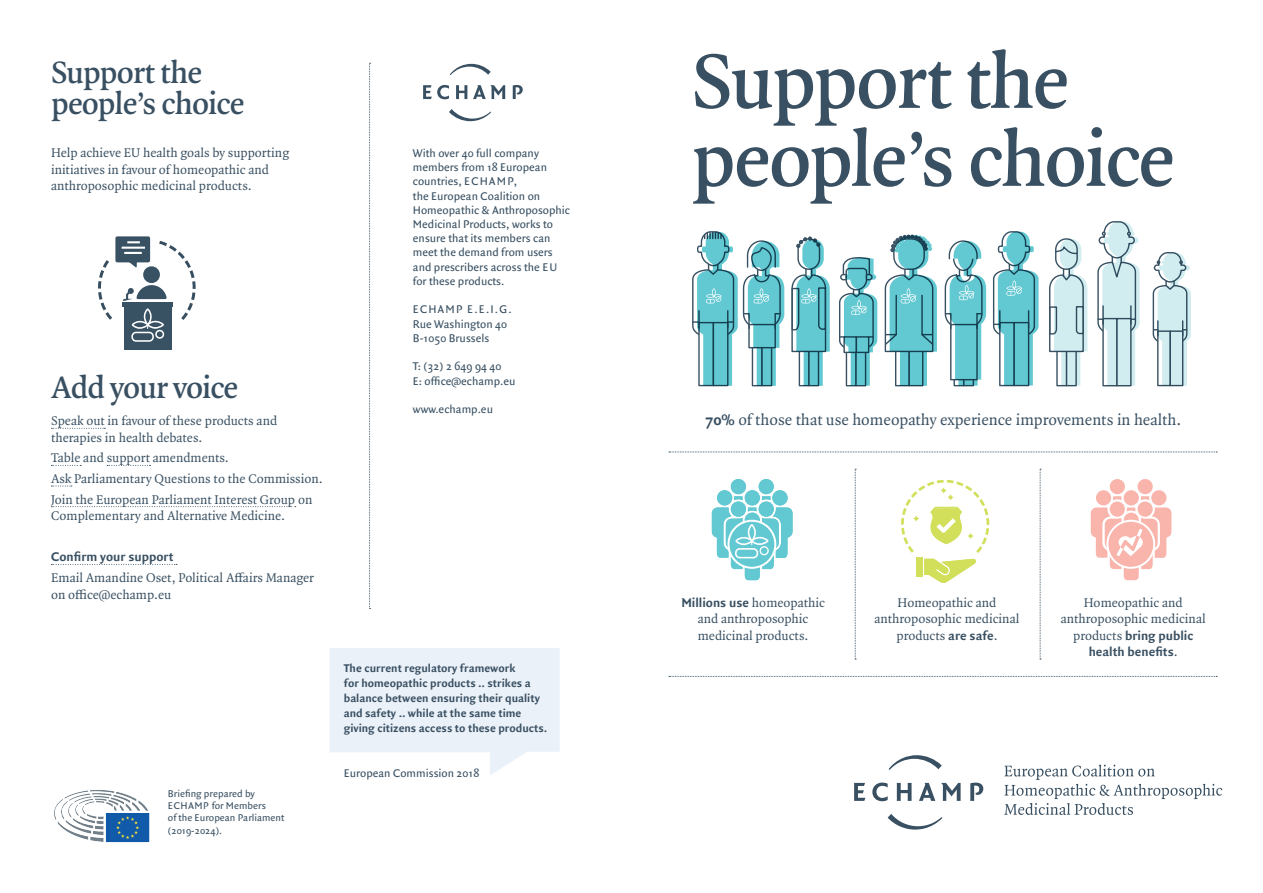
<style>
.page{position:relative;width:1263px;height:893px;background:#fff}
.page>*{position:absolute;margin:0;border:0;box-sizing:border-box;transform-origin:0 0}
.t1{font:600 82.5px/78px "Quadraat OT";letter-spacing:-.025em;color:#395062}
.t2{font:600 33px/31.2px "Quadraat OT";letter-spacing:-.025em;color:#395062}
.t3{font:16.5px "Quadraat OT";color:#395062}
.t4{font:13.5px/16.5px "Quadraat OT";color:#395062}
.t5{font:700 13.5px/16.5px "Quadraat Sans";color:#395062;text-align:center}
.t6{font:12px/14.2px "Quadraat Sans";color:#395062}
.t7{font:700 12px/15px "Quadraat Sans";color:#395062}
.t8{font:10.5px/12.5px "Quadraat Sans";color:#395062}
.s1{font-family:"Quadraat Sans";font-weight:700}
.s2{font-family:"Quadraat OT";font-weight:400}
</style>
<div class="page">
<svg style="left:51px;top:428px;width:54px;height:1px"></svg>
<svg style="left:51px;top:465px;width:30px;height:1px"></svg>
<svg style="left:107px;top:465px;width:44px;height:1px"></svg>
<svg style="left:51px;top:486px;width:21px;height:1px"></svg>
<svg style="left:51px;top:506px;width:245px;height:1px"></svg>
<svg style="left:51px;top:564px;width:126px;height:1px"></svg>
<img style="left:54px;top:790px;width:96px;height:53px">
<svg style="left:423px;top:85px;width:26px;height:14px"></svg>
<svg style="left:456px;top:85px;width:11px;height:14px"></svg>
<svg style="left:473px;top:85px;width:32px;height:14px"></svg>
<svg style="left:513px;top:85px;width:10px;height:14px"></svg>
<svg style="left:449px;top:109px;width:42px;height:12px"></svg>
<svg style="left:450px;top:64px;width:41px;height:11px"></svg>
<svg style="left:369px;top:63px;width:2px;height:546px"></svg>
<svg style="left:1004px;top:765px;width:218px;height:50px"></svg>
<svg style="left:854px;top:783px;width:11px;height:18px"></svg>
<svg style="left:872px;top:783px;width:16px;height:18px"></svg>
<svg style="left:897px;top:783px;width:14px;height:18px"></svg>
<svg style="left:919px;top:783px;width:16px;height:18px"></svg>
<svg style="left:941px;top:783px;width:19px;height:18px"></svg>
<svg style="left:970px;top:783px;width:13px;height:18px"></svg>
<svg style="left:888px;top:814px;width:54px;height:16px"></svg>
<svg style="left:889px;top:755px;width:53px;height:15px"></svg>
<svg style="left:669px;top:452px;width:548px;height:1px"></svg>
<svg style="left:669px;top:676px;width:548px;height:1px"></svg>
<svg style="left:855px;top:469px;width:1px;height:191px"></svg>
<svg style="left:1040px;top:469px;width:1px;height:191px"></svg>
<svg style="left:712px;top:479px;width:80px;height:101px"></svg>
<div style="left:759px;top:546px;width:10px;height:9px;border:1px solid #fff;border-radius:50%"></div>
<svg style="left:1091px;top:479px;width:80px;height:101px"></svg>
<svg style="left:692px;top:221px;width:499px;height:165px"></svg>
<svg style="left:330px;top:648px;width:230px;height:127px"></svg>
<svg style="left:901px;top:480px;width:88px;height:103px"></svg>
<div style="left:124px;top:306px;width:47px;height:44px;background:#385163"></div>
<svg style="left:98px;top:236px;width:98px;height:106px"></svg>
<h2 class="t2" style="left:51px;top:56px;width:195px">Support the people’s choice</h2>
<p class="t4" style="left:51px;top:144px;width:240px">Help achieve EU health goals by supporting initiatives in favour of homeopathic and anthroposophic medicinal products.</p>
<h2 class="t2" style="left:51px;top:371px;width:189px">Add your voice</h2>
<p class="t4" style="left:51px;top:412px;width:228px">Speak out in favour of these products and therapies in health debates.</p>
<p class="t4" style="left:51px;top:448px;width:273px;line-height:20.7px">Table and support amendments.<br>Ask Parliamentary Questions to the Commission.<br>Join the European Parliament Interest Group on</p>
<p class="t4" style="left:51px;top:507px;width:236px">Complementary and Alternative Medicine.</p>
<p class="t5" style="left:51px;top:549px;width:124px">Confirm your support</p>
<p class="t4" style="left:51px;top:569px;width:264px">Email Amandine Oset, Political Affairs Manager on office@echamp.eu</p>
<p class="t6" style="left:413px;top:146px;width:159px">With over 40 full company members from 18 European countries, ECHAMP,<br>the European Coalition on<br>Homeopathic &amp; Anthroposophic<br>Medicinal Products, works to ensure that its members can meet the demand from users and prescribers across the EU for these products.</p>
<p class="t6" style="left:413px;top:303px;width:100px">ECHAMP E.E.I.G.<br>Rue Washington 40<br>B-1050 Brussels</p>
<p class="t6" style="left:413px;top:360px;width:104px">T: (32) 2 649 94 40<br>E: office@echamp.eu</p>
<p class="t6" style="left:413px;top:403px;width:82px">www.echamp.eu</p>
<p class="t8" style="left:168px;top:787px;width:118px">Briefing prepared by<br>ECHAMP for Members<br>of the European Parliament (2019-2024).</p>
<p class="t7" style="left:344px;top:661px;width:205px">The current regulatory framework<br>for homeopathic products .. strikes a balance between ensuring their quality and safety .. while at the same time giving citizens access to these products.</p>
<p class="t6" style="left:344px;top:766px;width:137px">European Commission 2018</p>
<h1 class="t1" style="left:691px;top:41px;width:485px">Support the people’s choice</h1>
<p class="t3" style="left:705px;top:409px;width:478px"><span class="s1">70%</span> of those that use homeopathy experience improvements in health.</p>
<p class="t5" style="left:681px;top:595px;width:145px">Millions use <span class="s2">homeopathic</span></p>
<p class="t4" style="left:698px;top:610px;width:112px">and anthroposophic medicinal products.</p>
<p class="t4" style="left:874px;top:594px;width:146px;text-align:center">Homeopathic and anthroposophic medicinal products <span class="s1">are safe</span>.</p>
<p class="t4" style="left:1061px;top:594px;width:146px;text-align:center">Homeopathic and anthroposophic medicinal</p>
<p class="t5" style="left:1073px;top:628px;width:122px"><span class="s2">products</span> bring public health benefits<span class="s2">.</span></p>
</div>
